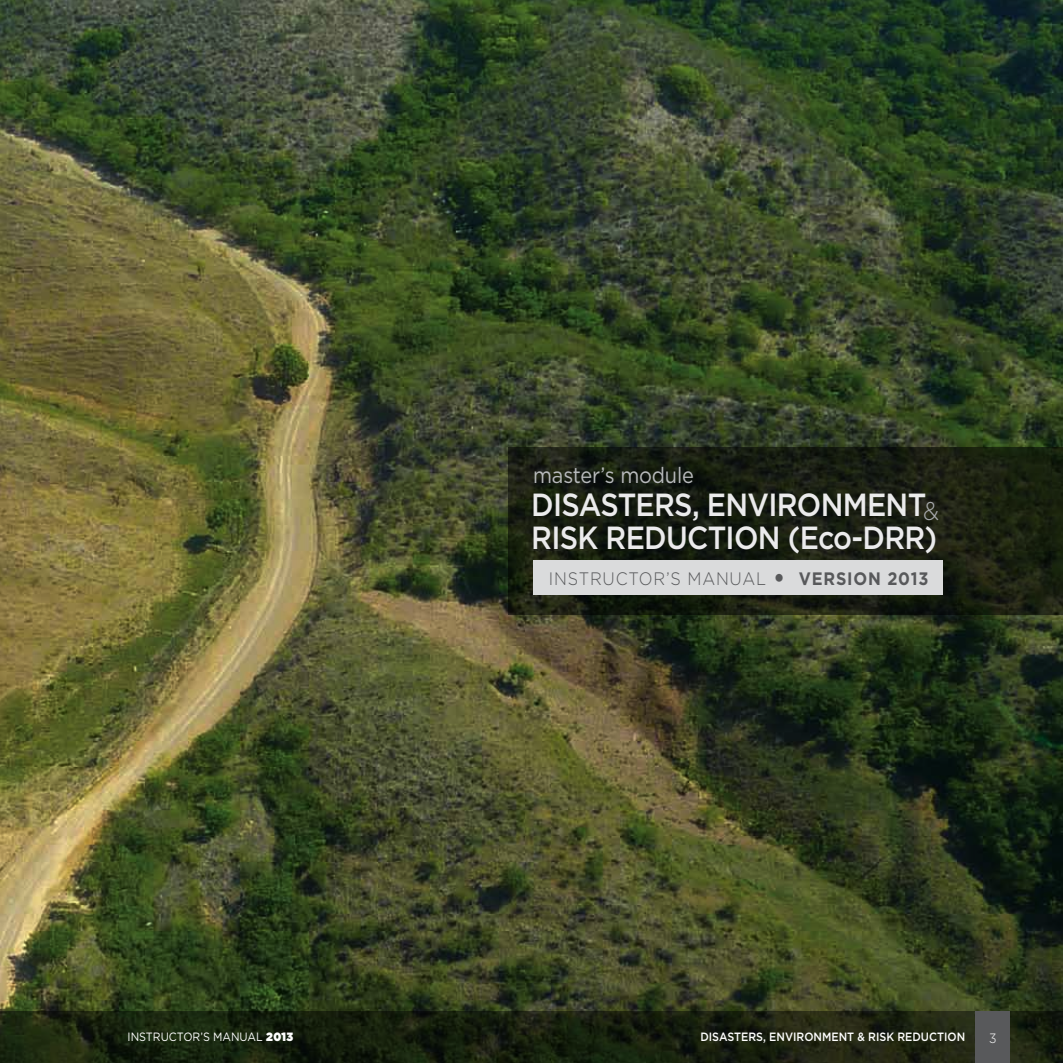
<style>
.page{position:relative;width:1063px;height:1063px;background:#fff}
.page>*{position:absolute;margin:0;border:0;box-sizing:border-box;transform-origin:0 0}
.t1{font:500 31.95px/33.3px "Gotham";letter-spacing:-.025em;color:#ebebec;scale:.9 1}
.t2{font:300 25.65px "Gotham";color:#a7a9ac;scale:.9 1}
.t3{font:22.2px "Gotham";letter-spacing:-.01em;color:#b8babc;scale:.9 1}
.t4{font:300 18px "Gotham";letter-spacing:.05em;color:#58595b;scale:.9 1}
.t5{font:300 13.5px "Gotham";color:#fff;scale:.9 1}
.t6{font:500 12px "Gotham";color:#fff;scale:.9 1}
.t7{font:12px "Gotham";color:#fff;scale:.9 1}
.s1{font-size:31.95px}
.s2{font-weight:700}
.s3{font-weight:900}
</style>
<div class="page">
<img style="left:0;top:0;width:1063px;height:1012px">
<svg style="left:508px;top:447px;width:555px;height:167px;fill:#171e10"></svg>
<div style="left:534px;top:560px;width:409px;height:34px;background:#dadbdc"></div>
<svg style="left:0;top:1012px;width:1063px;height:51px;fill:#19230f"></svg>
<div style="left:976px;top:1012px;width:34px;height:51px;background:#58595b"></div>
<p class="t3" style="left:533px;top:461px;width:180px">MASTER’S MODULE</p>
<p class="t1" style="left:531px;top:488px;width:453px">DISASTERS, ENVIRONMENT<br>RISK REDUCTION (ECO-DRR)</p>
<p class="t2" style="left:923px;top:495px;width:19px">&amp;</p>
<p class="t4" style="left:549px;top:567px;width:423px">INSTRUCTOR’S MANUAL <span class="s1">•</span> <span class="s2">VERSION 2013</span></p>
<p class="t7" style="left:128px;top:1030px;width:186px">INSTRUCTOR’S MANUAL <span class="s3">2013</span></p>
<p class="t6" style="left:700px;top:1029px;width:296px">DISASTERS, ENVIRONMENT &amp; RISK REDUCTION</p>
<p class="t5" style="left:989px;top:1030px;width:10px">3</p>
</div>
